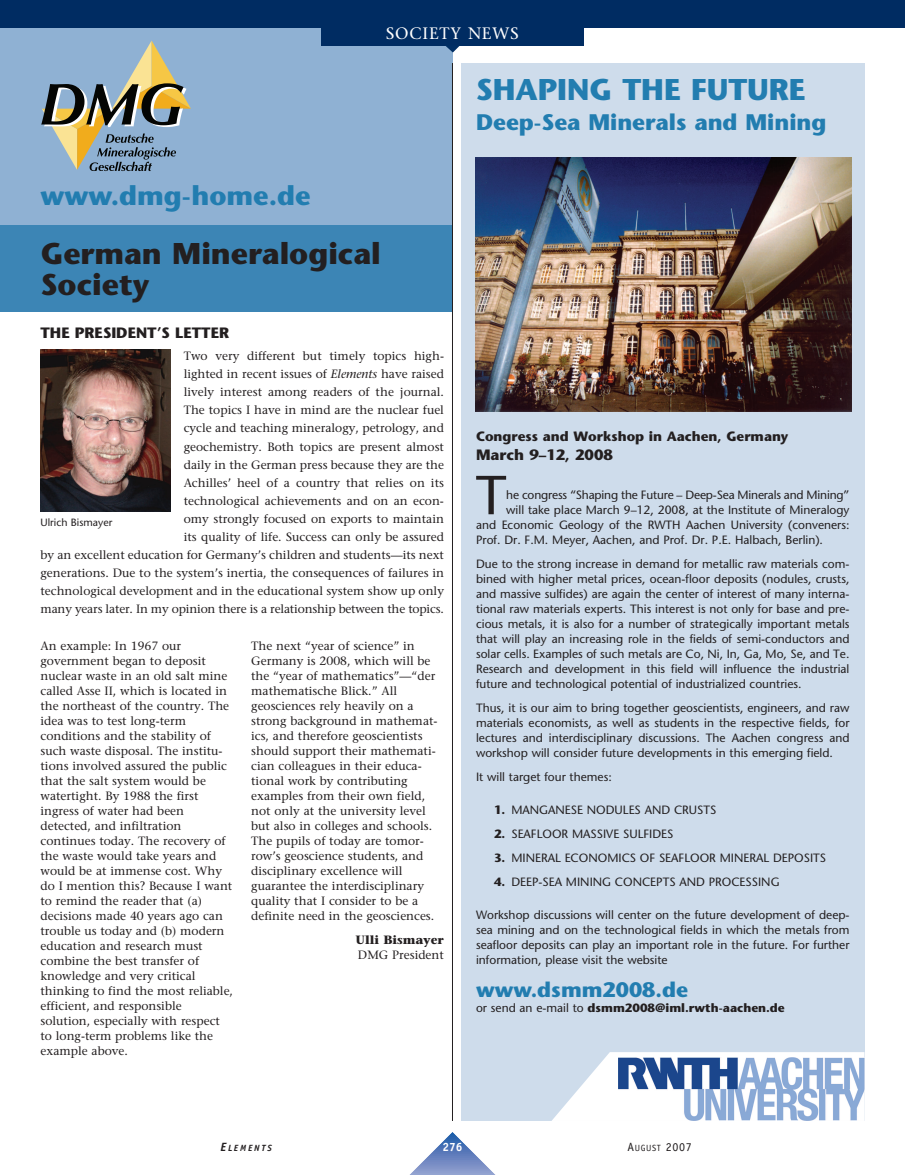
<style>
.page{position:relative;width:905px;height:1175px;background:#fff}
.page>*{position:absolute;margin:0;border:0;box-sizing:border-box;transform-origin:0 0}
.t1{font:54.9px "Stone Sans";color:#231f20}
.t2{font:700 30px/31.5px "Stone Sans";color:#231f20}
.t3{font:700 30px "Stone Sans";color:#227db0}
.t4{font:700 27px "Stone Sans";color:#227db0}
.t5{font:700 22.5px "Stone Sans";color:#227db0}
.t6{font:700 21px "Stone Sans";color:#227db0}
.t7{font:16.5px "Stone Serif";letter-spacing:.05em;color:#fff}
.t8{font:700 15px "Stone Sans";color:#231f20}
.t9{font:700 13.5px "Stone Sans";color:#231f20}
.t10{font:12px/15px "Stone Serif";color:#231f20}
.t11{font:12px/15px "Stone Sans";color:#231f20;text-align:justify}
.t12{font:700 12px "Stone Sans";color:#231f20}
.t13{font:700 12px "Stone Serif";color:#231f20}
.t14{font:12px "Officina Sans";color:#231f20}
.t15{font:700 12px "Officina Sans";color:#fff}
.t16{font:10.5px "Stone Sans";color:#231f20}
.t17{font:italic 700 9px "Officina Sans";letter-spacing:.2em;color:#231f20}
.s1{font-style:italic}
.s2{font-weight:700}
.s3{font-weight:400}
.s4{font-size:12px}
.s5{font-size:9px}
</style>
<div class="page">
<hr style="left:396px;top:1174px;width:113px;height:1px;background:#93a3d1">
<hr style="left:396px;top:1173px;width:113px;height:1px;background:#90a1d0">
<hr style="left:396px;top:1172px;width:113px;height:1px;background:#8d9ecf">
<hr style="left:396px;top:1171px;width:113px;height:1px;background:#8b9cce">
<hr style="left:396px;top:1170px;width:113px;height:1px;background:#89c">
<hr style="left:396px;top:1169px;width:113px;height:1px;background:#8597cb">
<hr style="left:396px;top:1168px;width:113px;height:1px;background:#8294c9">
<hr style="left:396px;top:1167px;width:113px;height:1px;background:#8092c8">
<hr style="left:396px;top:1166px;width:113px;height:1px;background:#7c90c7">
<hr style="left:396px;top:1165px;width:113px;height:1px;background:#7a8ec6">
<hr style="left:396px;top:1164px;width:113px;height:1px;background:#778cc5">
<hr style="left:396px;top:1163px;width:113px;height:1px;background:#748ac4">
<hr style="left:396px;top:1162px;width:113px;height:1px;background:#7289c3">
<hr style="left:396px;top:1161px;width:113px;height:1px;background:#7086c2">
<hr style="left:396px;top:1160px;width:113px;height:1px;background:#6d85c1">
<hr style="left:396px;top:1159px;width:113px;height:1px;background:#6982c0">
<hr style="left:396px;top:1158px;width:113px;height:1px;background:#6880bf">
<hr style="left:396px;top:1157px;width:113px;height:1px;background:#647fbe">
<hr style="left:396px;top:1156px;width:113px;height:1px;background:#617dbd">
<hr style="left:396px;top:1155px;width:113px;height:1px;background:#5e7bbc">
<hr style="left:396px;top:1154px;width:113px;height:1px;background:#5b79bb">
<hr style="left:396px;top:1153px;width:113px;height:1px;background:#5877b9">
<hr style="left:396px;top:1152px;width:113px;height:1px;background:#5575b8">
<hr style="left:396px;top:1151px;width:113px;height:1px;background:#5273b7">
<hr style="left:396px;top:1150px;width:113px;height:1px;background:#5072b7">
<hr style="left:396px;top:1149px;width:113px;height:1px;background:#4c70b5">
<hr style="left:396px;top:1148px;width:113px;height:1px;background:#476fb5">
<hr style="left:396px;top:1147px;width:113px;height:1px;background:#446db4">
<hr style="left:396px;top:1146px;width:113px;height:1px;background:#416cb3">
<hr style="left:396px;top:1145px;width:113px;height:1px;background:#3c6ab2">
<hr style="left:396px;top:1144px;width:113px;height:1px;background:#3369b1">
<hr style="left:396px;top:1143px;width:113px;height:1px;background:#3167b0">
<hr style="left:396px;top:1142px;width:113px;height:1px;background:#2f66b0">
<hr style="left:396px;top:1141px;width:113px;height:1px;background:#2d65af">
<hr style="left:396px;top:1140px;width:113px;height:1px;background:#2a63ae">
<hr style="left:396px;top:1139px;width:113px;height:1px;background:#2762ad">
<hr style="left:396px;top:1138px;width:113px;height:1px;background:#2460ac">
<hr style="left:396px;top:1137px;width:113px;height:1px;background:#225eab">
<hr style="left:396px;top:1136px;width:113px;height:1px;background:#1e5da9">
<hr style="left:396px;top:1135px;width:113px;height:1px;background:#1c5ba8">
<hr style="left:396px;top:1134px;width:113px;height:1px;background:#175aa8">
<hr style="left:396px;top:1133px;width:113px;height:1px;background:#1158a7">
<hr style="left:396px;top:1132px;width:113px;height:1px;background:#0856a6">
<div style="left:0;top:0;width:452px;height:256px;background:#8fb1d3"></div>
<div style="left:0;top:225px;width:452px;height:86px;background:#3c85b5"></div>
<div style="left:0;top:0;width:904px;height:27px;background:#002c62"></div>
<div style="left:321px;top:0;width:263px;height:45px;background:#002c62"></div>
<svg style="left:444px;top:45px;width:16px;height:7px"></svg>
<svg style="left:41px;top:41px;width:150px;height:130px"></svg>
<hr style="left:452px;top:63px;width:1px;height:1058px;background:#231f20">
<img style="left:40px;top:350px;width:130px;height:162px">
<div style="left:461px;top:63px;width:403px;height:1057px;background:#cedceb"></div>
<svg style="left:552px;top:1052px;width:312px;height:68px"></svg>
<img style="left:619px;top:1057px;width:245px;height:63px">
<img style="left:475px;top:158px;width:376px;height:253px">
<h3 class="t7" style="left:386px;top:27px;width:134px">SOCIETY NEWS</h3>
<h3 class="t4" style="left:40px;top:185px;width:271px">www.dmg-home.de</h3>
<h2 class="t2" style="left:41px;top:241px;width:341px">German Mineralogical<br>Society</h2>
<p class="t8" style="left:40px;top:327px;width:190px">THE PRESIDENT’S LETTER</p>
<p class="t10" style="left:41px;top:348px;width:405px;line-height:18px;text-align:right">Two very different but timely topics high-<br>lighted in recent issues of <span class="s1">Elements</span> have raised<br>lively interest among readers of the journal.<br>The topics I have in mind are the nuclear fuel<br>cycle and teaching mineralogy, petrology, and<br>geochemistry. Both topics are present almost<br>daily in the German press because they are the<br>Achilles’ heel of a country that relies on its<br>technological achievements and on an econ-<br>omy strongly focused on exports to maintain<br>its quality of life. Success can only be assured<br>by an excellent education for Germany’s children and students—its next generations. Due to the system’s inertia, the consequences of failures in technological development and in the educational system show up only many years later. In my opinion there is a relationship between the topics.</p>
<p class="t16" style="left:40px;top:518px;width:73px">Ulrich Bismayer</p>
<p class="t10" style="left:40px;top:639px;width:194px">An example: In 1967 our government began to deposit nuclear waste in an old salt mine called Asse II, which is located in the northeast of the country. The idea was to test long-term conditions and the stability of such waste disposal. The institu&shy;tions involved assured the public that the salt system would be watertight. By 1988 the first ingress of water had been detected, and infiltration continues today. The recovery of the waste would take years and would be at immense cost. Why do I mention this? Because I want to remind the reader that (a) decisions made 40 years ago can trouble us today and (b) modern education and research must combine the best transfer of knowledge and very critical thinking to find the most reliable, efficient, and responsible solution, especially with respect to long-term problems like the example above.</p>
<p class="t10" style="left:251px;top:639px;width:188px">The next “year of science” in<br>Germany is 2008, which will be the “year of mathematics”—“der mathematische Blick.” All geosciences rely heavily on a strong background in mathemat&shy;ics, and therefore geoscientists should support their mathemati&shy;cian colleagues in their educa&shy;tional work by contributing examples from their own field, not only at the university level but also in colleges and schools.<br>The pupils of today are tomor&shy;row’s geoscience students, and disciplinary excellence will guarantee the interdisciplinary quality that I consider to be a definite need in the geosciences.</p>
<p class="t13" style="left:355px;top:935px;width:90px">Ulli Bismayer</p>
<p class="t10" style="left:358px;top:948px;width:87px">DMG President</p>
<h2 class="t3" style="left:476px;top:78px;width:331px">SHAPING THE FUTURE</h2>
<h3 class="t5" style="left:476px;top:114px;width:352px">Deep-Sea Minerals and Mining</h3>
<p class="t9" style="left:476px;top:431px;width:314px">Congress and Workshop in Aachen, Germany</p>
<p class="t8" style="left:476px;top:449px;width:138px">March 9–12, 2008</p>
<h1 class="t1" style="left:476px;top:474px;width:32px">T</h1>
<p class="t11" style="left:506px;top:489px;width:345px">he congress “Shaping the Future – Deep-Sea Minerals and Mining”</p>
<p class="t11" style="left:506px;top:504px;width:345px">will take place March 9–12, 2008, at the Institute of Mineralogy</p>
<p class="t11" style="left:476px;top:519px;width:375px">and Economic Geology of the RWTH Aachen University (conveners:</p>
<p class="t11" style="left:476px;top:534px;width:348px">Prof. Dr. F.M. Meyer, Aachen, and Prof. Dr. P.E. Halbach, Berlin).</p>
<p class="t11" style="left:476px;top:558px;width:375px">Due to the strong increase in demand for metallic raw materials com&shy;bined with higher metal prices, ocean-floor deposits (nodules, crusts, and massive sulfides) are again the center of interest of many interna&shy;tional raw materials experts. This interest is not only for base and pre&shy;cious metals, it is also for a number of strategically important metals that will play an increasing role in the fields of semi-conductors and solar cells. Examples of such metals are Co, Ni, In, Ga, Mo, Se, and Te.<br>Research and development in this field will influence the industrial future and technological potential of industrialized countries.</p>
<p class="t11" style="left:476px;top:702px;width:375px">Thus, it is our aim to bring together geoscientists, engineers, and raw materials economists, as well as students in the respective fields, for lectures and interdisciplinary discussions. The Aachen congress and workshop will consider future developments in this emerging field.</p>
<p class="t11" style="left:476px;top:771px;width:137px">It will target four themes:</p>
<p class="t11" style="left:494px;top:804px;width:224px"><span class="s2">1.</span> MANGANESE NODULES AND CRUSTS</p>
<p class="t11" style="left:494px;top:828px;width:181px"><span class="s2">2.</span> SEAFLOOR MASSIVE SULFIDES</p>
<p class="t11" style="left:494px;top:852px;width:333px"><span class="s2">3.</span> MINERAL ECONOMICS OF SEAFLOOR MINERAL DEPOSITS</p>
<p class="t11" style="left:494px;top:876px;width:287px"><span class="s2">4.</span> DEEP-SEA MINING CONCEPTS AND PROCESSING</p>
<p class="t11" style="left:476px;top:909px;width:375px">Workshop discussions will center on the future development of deep&shy;sea mining and on the technological fields in which the metals from seafloor deposits can play an important role in the future. For further information, please visit the website</p>
<h3 class="t6" style="left:476px;top:982px;width:214px">www.dsmm2008.de</h3>
<p class="t12" style="left:476px;top:1003px;width:310px"><span class="s3">or send an e-mail to</span> dsmm2008@iml.rwth-aachen.de</p>
<p class="t17" style="left:220px;top:1144px;width:53px"><span class="s4">E</span>LEMENTS</p>
<p class="t15" style="left:442px;top:1142px;width:22px">276</p>
<p class="t14" style="left:627px;top:1142px;width:66px">A<span class="s5">UGUST</span> 2007</p>
</div>
